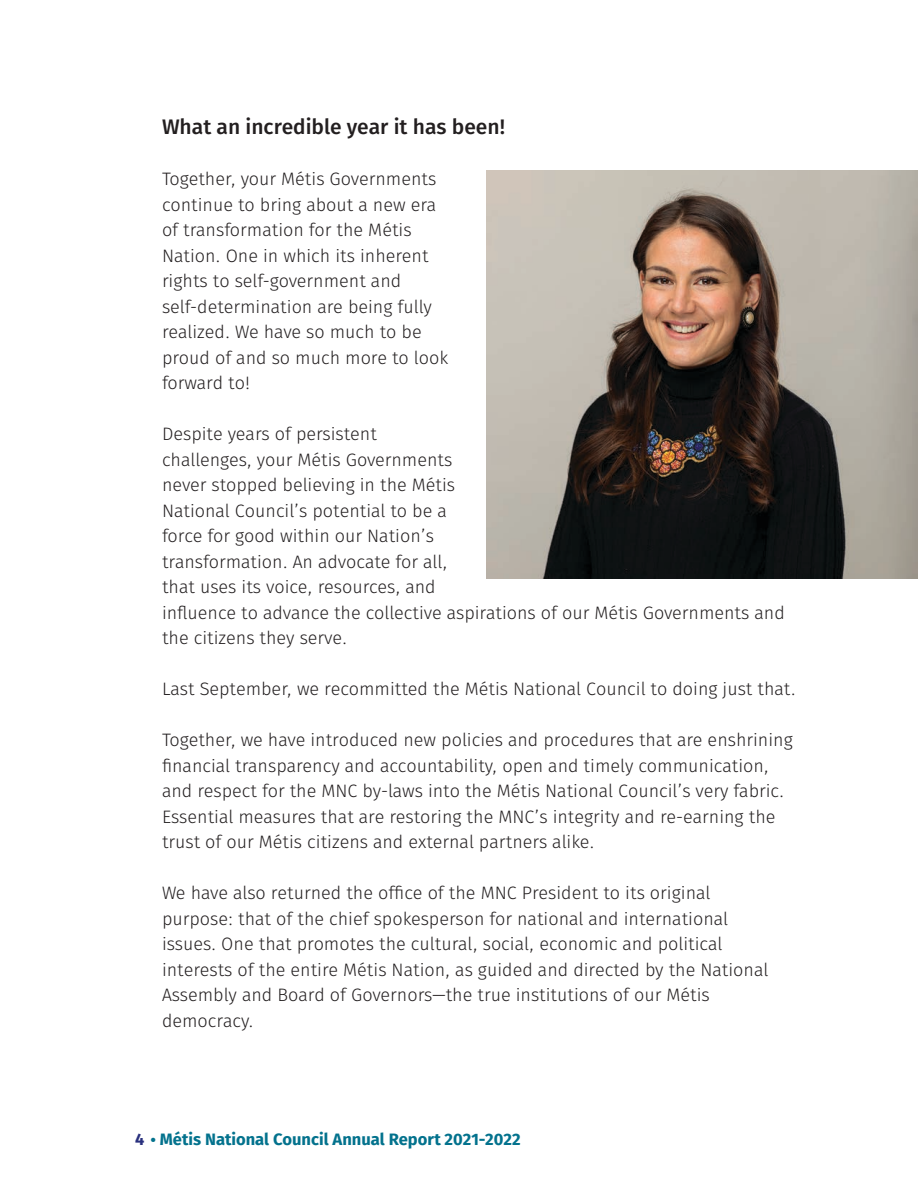
<style>
.page{position:relative;width:918px;height:1188px;background:#fff}
.page>*{position:absolute;margin:0;border:0;box-sizing:border-box;transform-origin:0 0}
.t1{font:21px "Fira Sans OT Medium";color:#231f20}
.t2{font:18px/25.5px "Fira Sans OT Light";color:#231f20}
.t3{font:700 16.5px "Fira Sans OT";color:#03728d}
.s1{color:#2a317e}
.s2{font-size:15px}
</style>
<div class="page">
<img style="left:486px;top:171px;width:432px;height:408px">
<p class="t1" style="left:162px;top:112px;width:345px">What an incredible year it has been!</p>
<p class="t2" style="left:162px;top:167px;width:288px">Together, your Métis Governments continue to bring about a new era of transformation for the Métis<br>Nation. One in which its inherent rights to self-government and self-determination are being fully realized. We have so much to be proud of and so much more to look forward to!</p>
<p class="t2" style="left:162px;top:422px;width:624px">Despite years of persistent<br>challenges, your Métis Governments<br>never stopped believing in the Métis<br>National Council’s potential to be a<br>force for good within our Nation’s<br>transformation. An advocate for all,<br>that uses its voice, resources, and<br>influence to advance the collective aspirations of our Métis Governments and the citizens they serve.</p>
<p class="t2" style="left:162px;top:677px;width:636px">Last September, we recommitted the Métis National Council to doing just that.</p>
<p class="t2" style="left:162px;top:728px;width:632px">Together, we have introduced new policies and procedures that are enshrining financial transparency and accountability, open and timely communication, and respect for the MNC by-laws into the Métis National Council’s very fabric.<br>Essential measures that are restoring the MNC’s integrity and re-earning the trust of our Métis citizens and external partners alike.</p>
<p class="t2" style="left:162px;top:882px;width:608px">We have also returned the office of the MNC President to its original purpose: that of the chief spokesperson for national and international issues. One that promotes the cultural, social, economic and political interests of the entire Métis Nation, as guided and directed by the National Assembly and Board of Governors—the true institutions of our Métis democracy.</p>
<p class="t3" style="left:135px;top:1128px;width:387px"><span class="s1">4</span> <span class="s2">•</span> Métis National Council Annual Report 2021-2022</p>
</div>
